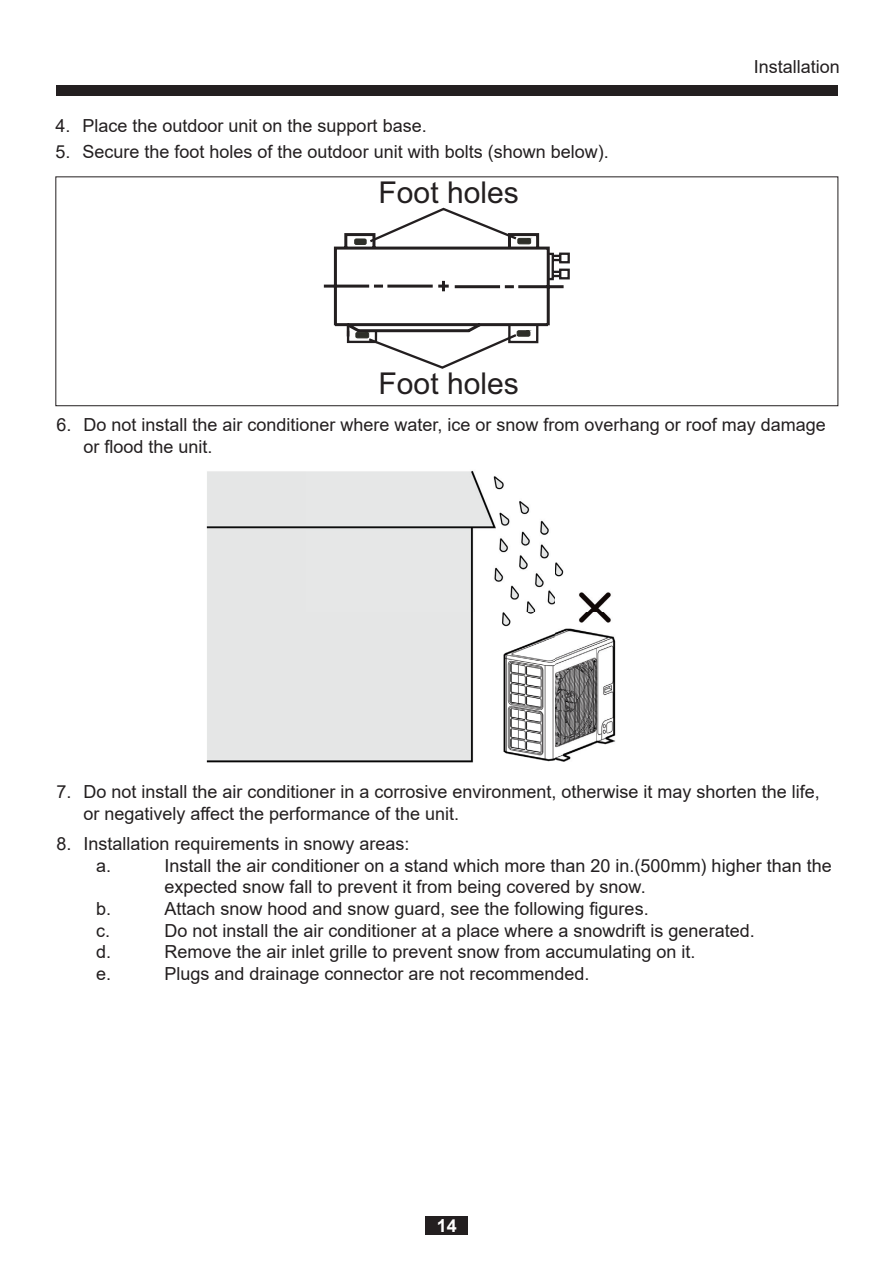
<style>
.page{position:relative;width:893px;height:1263px;background:#fff}
.page>*{position:absolute;margin:0;border:0;box-sizing:border-box;transform-origin:0 0}
.t1{font:30.15px "Arial";color:#231f20}
.t2{font:18px/21.6px "Arial";color:#231f20}
.t3{font:700 18px "Arial";color:#fff}
</style>
<div class="page">
<div style="left:425px;top:1216px;width:43px;height:19px;background:#231f20"></div>
<div style="left:56px;top:85px;width:782px;height:11px;background:#231f20"></div>
<svg style="left:324px;top:207px;width:246px;height:162px"></svg>
<div style="left:55px;top:176px;width:783px;height:230px;border:1px solid #231f20"></div>
<img style="left:206px;top:470px;width:410px;height:293px">
<p class="t2" style="left:55px;top:115px;width:373px">4. Place the outdoor unit on the support base.</p>
<p class="t2" style="left:55px;top:141px;width:555px">5. Secure the foot holes of the outdoor unit with bolts (shown below).</p>
<p class="t1" style="left:378px;top:171px;width:142px">Foot holes</p>
<p class="t1" style="left:378px;top:363px;width:142px">Foot holes</p>
<p class="t2" style="left:754px;top:55px;width:88px">Installation</p>
<p class="t2" style="left:83px;top:414px;width:744px;text-indent:-27px">6. Do not install the air conditioner where water, ice or snow from overhang or roof may damage or flood the unit.</p>
<p class="t2" style="left:83px;top:781px;width:738px;text-indent:-27px">7. Do not install the air conditioner in a corrosive environment, otherwise it may shorten the life, or negatively affect the performance of the unit.</p>
<p class="t2" style="left:56px;top:833px;width:355px">8. Installation requirements in snowy areas:</p>
<p class="t2" style="left:96px;top:854px;width:17px">a.</p>
<p class="t2" style="left:164px;top:854px;width:669px">Install the air conditioner on a stand which more than 20 in.(500mm) higher than the expected snow fall to prevent it from being covered by snow.</p>
<p class="t2" style="left:96px;top:898px;width:17px">b.</p>
<p class="t2" style="left:164px;top:898px;width:486px">Attach snow hood and snow guard, see the following figures.</p>
<p class="t2" style="left:96px;top:919px;width:16px">c.</p>
<p class="t2" style="left:164px;top:919px;width:592px">Do not install the air conditioner at a place where a snowdrift is generated.</p>
<p class="t2" style="left:96px;top:941px;width:17px">d.</p>
<p class="t2" style="left:164px;top:941px;width:533px">Remove the air inlet grille to prevent snow from accumulating on it.</p>
<p class="t2" style="left:96px;top:962px;width:17px">e.</p>
<p class="t2" style="left:164px;top:962px;width:427px">Plugs and drainage connector are not recommended.</p>
<p class="t3" style="left:437px;top:1213px;width:22px">14</p>
</div>
